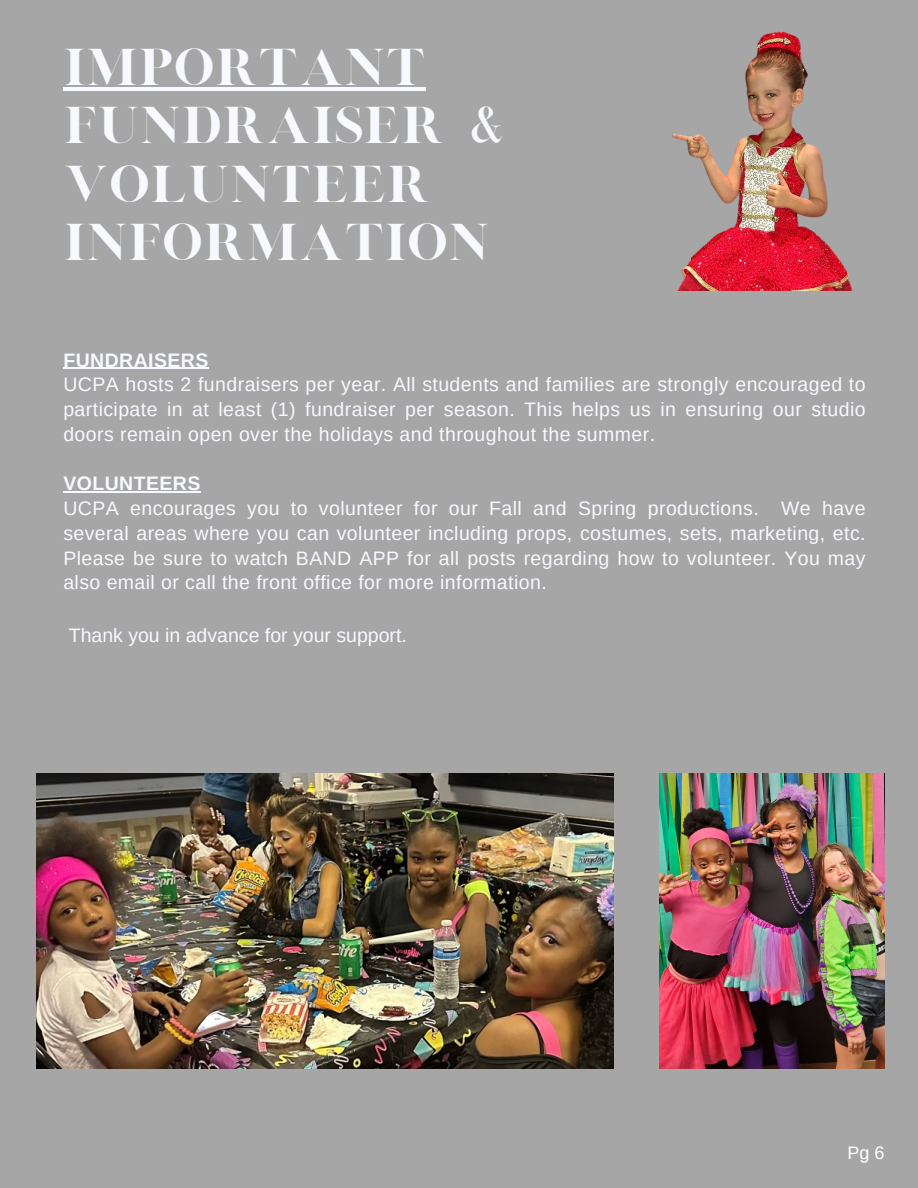
<style>
.page{position:relative;width:918px;height:1188px;background:#a6a6a6}
.page>*{position:absolute;margin:0;border:0;box-sizing:border-box;transform-origin:0 0}
.t1{font:42px/58.5px "London";color:#f7f9ff}
.t2{font:19.5px/24.8px "Arimo";letter-spacing:.02em;color:#f7f9ff;text-align:justify}
.t3{font:19.5px "Arimo";color:#f7f9ff}
.t4{font:700 19.5px "Arimo";letter-spacing:.025em;color:#f7f9ff}
.t5{font:18px "Arimo";color:#fff}
</style>
<div class="page">
<img style="left:672px;top:31px;width:181px;height:260px">
<img style="left:37px;top:774px;width:577px;height:294px">
<img style="left:659px;top:774px;width:225px;height:294px">
<hr style="left:63px;top:368px;width:146px;height:1px;background:#f7f9ff">
<hr style="left:63px;top:491px;width:138px;height:2px;background:#f7f9ff">
<hr style="left:63px;top:87px;width:363px;height:4px;background:#f7f9ff">
<h1 class="t1" style="left:63px;top:43px;width:442px">IMPORTANT<br>FUNDRAISER &amp;<br>VOLUNTEER<br>INFORMATION</h1>
<p class="t4" style="left:63px;top:349px;width:147px">FUNDRAISERS</p>
<p class="t2" style="left:63px;top:372px;width:804px">UCPA hosts 2 fundraisers per year. All students and families are strongly encouraged to participate in at least (1) fundraiser per season. This helps us in ensuring our studio doors remain open over the holidays and throughout the summer.</p>
<p class="t4" style="left:63px;top:473px;width:139px">VOLUNTEERS</p>
<p class="t2" style="left:63px;top:496px;width:804px">UCPA encourages you to volunteer for our Fall and Spring productions. We have several areas where you can volunteer including props, costumes, sets, marketing, etc.<br>Please be sure to watch BAND APP for all posts regarding how to volunteer. You may also email or call the front office for more information.</p>
<p class="t3" style="left:69px;top:625px;width:340px">Thank you in advance for your support.</p>
<p class="t5" style="left:848px;top:1143px;width:38px">Pg 6</p>
</div>
